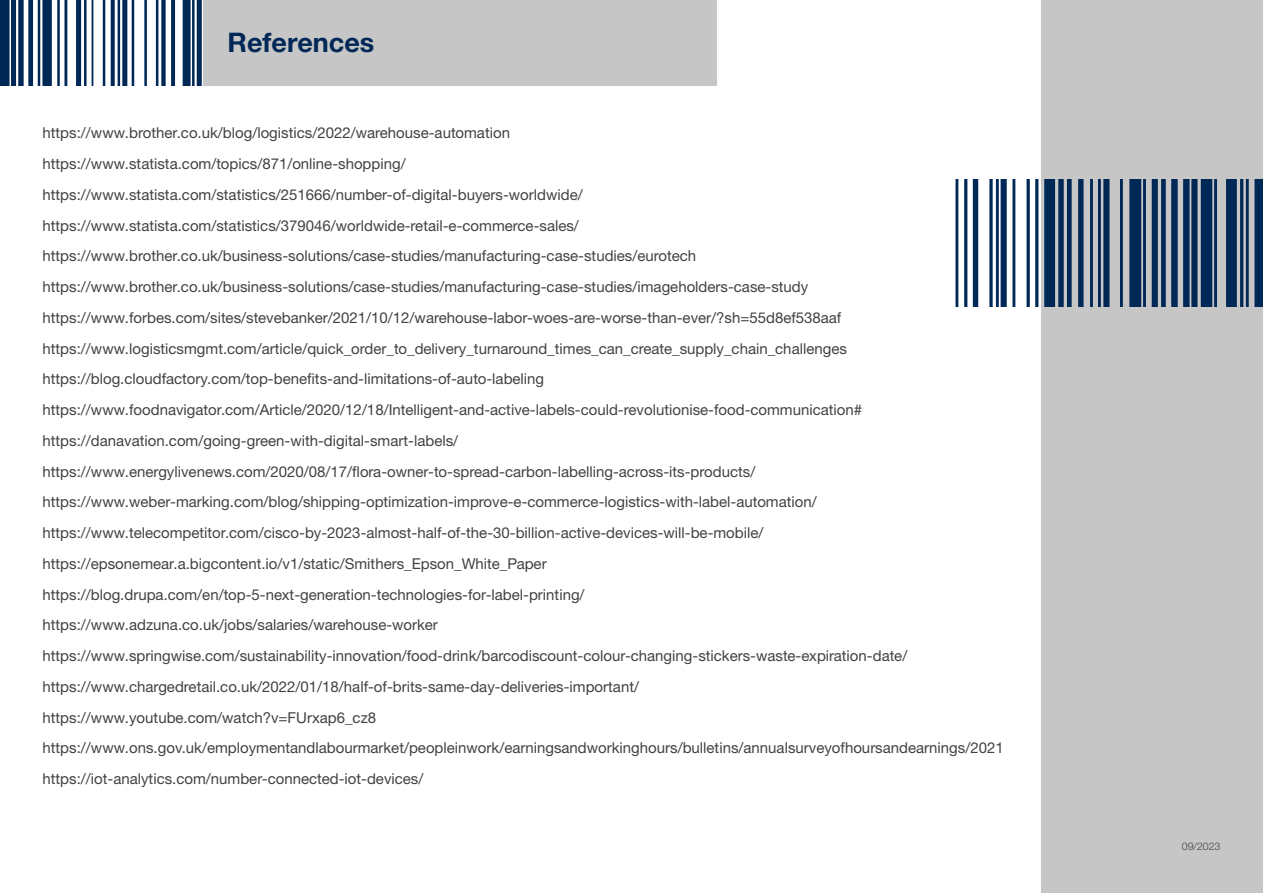
<style>
.page{position:relative;width:1263px;height:893px;background:#fff}
.page>*{position:absolute;margin:0;border:0;box-sizing:border-box;transform-origin:0 0}
.t1{font:700 27px "Helvetica Neue LTW1 G";color:#002856}
.t2{font:15px/30.8px "Helvetica Neue LTW1 G";color:#424241}
.t3{font:300 10.5px "Helvetica Neue LTW1 G";color:#424241}
</style>
<div class="page">
<div style="left:1042px;top:0;width:221px;height:893px;background:#c6c6c6"></div>
<div style="left:203px;top:0;width:513px;height:85px;background:#c6c6c6"></div>
<img style="left:955px;top:180px;width:308px;height:126px">
<img style="left:0;top:0;width:202px;height:85px">
<h1 class="t1" style="left:228px;top:26px;width:148px">References</h1>
<p class="t2" style="left:43px;top:117px;width:963px">https://www.brother.co.uk/blog/logistics/2022/warehouse-automation<br>https://www.statista.com/topics/871/online-shopping/<br>https://www.statista.com/statistics/251666/number-of-digital-buyers-worldwide/ https://www.statista.com/statistics/379046/worldwide-retail-e-commerce-sales/ https://www.brother.co.uk/business-solutions/case-studies/manufacturing-case-studies/eurotech https://www.brother.co.uk/business-solutions/case-studies/manufacturing-case-studies/imageholders-case-study https://www.forbes.com/sites/stevebanker/2021/10/12/warehouse-labor-woes-are-worse-than-ever/?sh=55d8ef538aaf https://www.logisticsmgmt.com/article/quick_order_to_delivery_turnaround_times_can_create_supply_chain_challenges https://blog.cloudfactory.com/top-benefits-and-limitations-of-auto-labeling https://www.foodnavigator.com/Article/2020/12/18/Intelligent-and-active-labels-could-revolutionise-food-communication# https://danavation.com/going-green-with-digital-smart-labels/ https://www.energylivenews.com/2020/08/17/flora-owner-to-spread-carbon-labelling-across-its-products/ https://www.weber-marking.com/blog/shipping-optimization-improve-e-commerce-logistics-with-label-automation/ https://www.telecompetitor.com/cisco-by-2023-almost-half-of-the-30-billion-active-devices-will-be-mobile/ https://epsonemear.a.bigcontent.io/v1/static/Smithers_Epson_White_Paper https://blog.drupa.com/en/top-5-next-generation-technologies-for-label-printing/<br>https://www.adzuna.co.uk/jobs/salaries/warehouse-worker https://www.springwise.com/sustainability-innovation/food-drink/barcodiscount-colour-changing-stickers-waste-expiration-date/ https://www.chargedretail.co.uk/2022/01/18/half-of-brits-same-day-deliveries-important/<br>https://www.youtube.com/watch?v=FUrxap6_cz8 https://www.ons.gov.uk/employmentandlabourmarket/peopleinwork/earningsandworkinghours/bulletins/annualsurveyofhoursandearnings/2021 https://iot-analytics.com/number-connected-iot-devices/</p>
<p class="t3" style="left:1182px;top:840px;width:40px">09/2023</p>
</div>
